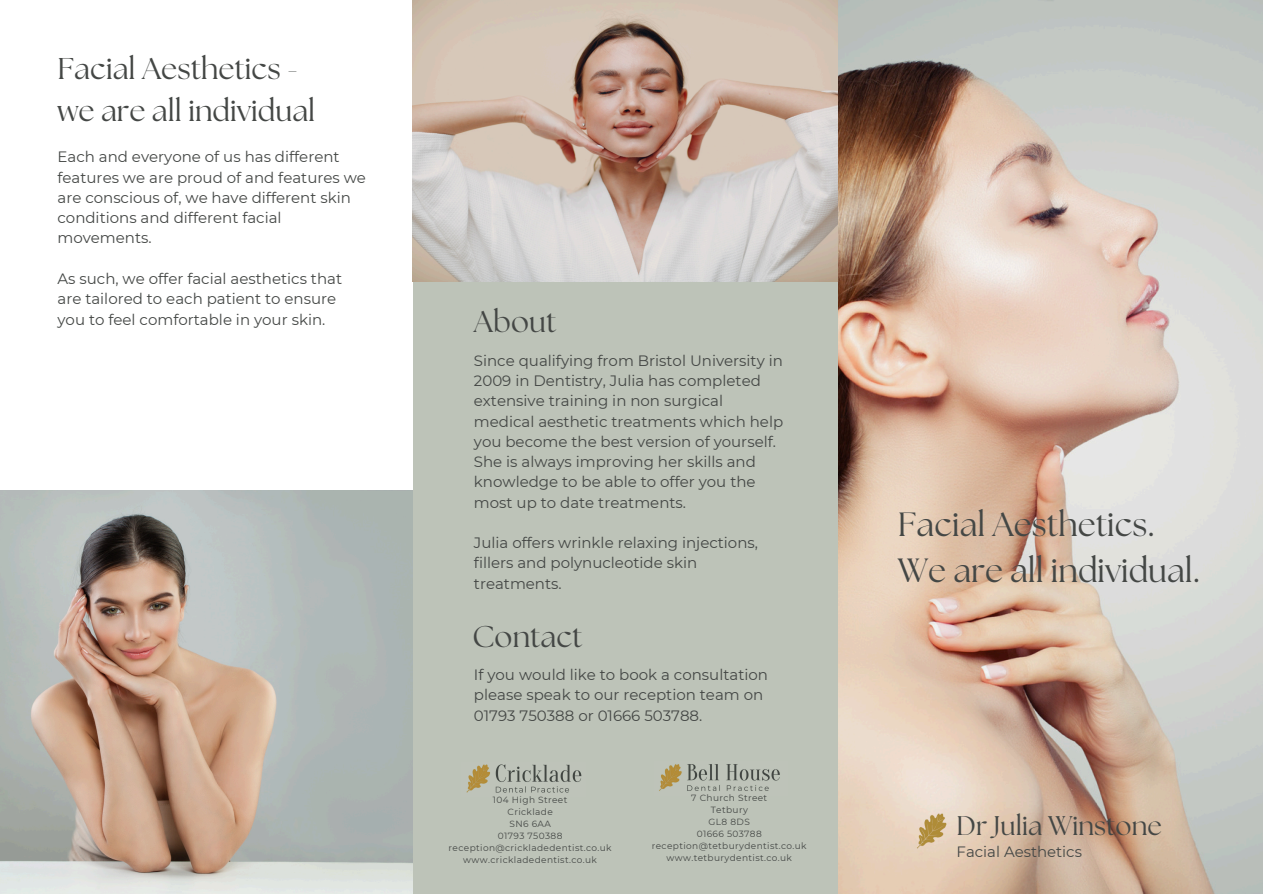
<style>
.page{position:relative;width:1263px;height:894px;background:#fff}
.page>*{position:absolute;margin:0;border:0;box-sizing:border-box;transform-origin:0 0}
.t1{font:33.45px/46.7px "The Seasons";color:#444745}
.t2{font:30px/41.7px "The Seasons";color:#444745}
.t3{font:26.85px "The Seasons";color:#444745}
.t4{font:15px/20.2px "Montserrat";color:#444745}
.t5{font:9px "Montserrat";letter-spacing:.04em;color:#444745}
</style>
<div class="page">
<img style="left:0;top:490px;width:413px;height:403px">
<div style="left:413px;top:0;width:454px;height:893px;background:#bdc3b8"></div>
<img style="left:413px;top:0;width:425px;height:281px">
<img style="left:838px;top:0;width:425px;height:893px">
<img style="left:906px;top:804px;width:43px;height:49px">
<img style="left:659px;top:764px;width:121px;height:27px">
<img style="left:466px;top:764px;width:116px;height:29px">
<h2 class="t2" style="left:57px;top:50px;width:259px">Facial Aesthetics - we are all individual</h2>
<p class="t4" style="left:57px;top:147px;width:310px">Each and everyone of us has different features we are proud of and features we are conscious of, we have different skin conditions and different facial movements.</p>
<p class="t4" style="left:57px;top:268px;width:286px">As such, we offer facial aesthetics that are tailored to each patient to ensure you to feel comfortable in your skin.</p>
<p class="t2" style="left:474px;top:303px;width:84px">About</p>
<p class="t4" style="left:474px;top:350px;width:311px">Since qualifying from Bristol University in 2009 in Dentistry, Julia has completed extensive training in non surgical medical aesthetic treatments which help you become the best version of yourself.<br>She is always improving her skills and knowledge to be able to offer you the most up to date treatments.</p>
<p class="t4" style="left:474px;top:532px;width:286px">Julia offers wrinkle relaxing injections, fillers and polynucleotide skin treatments.</p>
<p class="t2" style="left:472px;top:617px;width:112px">Contact</p>
<p class="t4" style="left:474px;top:664px;width:296px">If you would like to book a consultation please speak to our reception team on<br>01793 750388 or 01666 503788.</p>
<p class="t5" style="left:493px;top:794px;width:76px">104 High Street</p>
<p class="t5" style="left:507px;top:806px;width:47px">Cricklade</p>
<p class="t5" style="left:509px;top:818px;width:43px">SN6 6AA</p>
<p class="t5" style="left:498px;top:830px;width:66px">01793 750388</p>
<p class="t5" style="left:449px;top:842px;width:165px">reception@crickladedentist.co.uk</p>
<p class="t5" style="left:463px;top:854px;width:135px">www.crickladedentist.co.uk</p>
<p class="t5" style="left:691px;top:792px;width:78px">7 Church Street</p>
<p class="t5" style="left:711px;top:804px;width:39px">Tetbury</p>
<p class="t5" style="left:709px;top:816px;width:43px">GL8 8DS</p>
<h1 class="t5" style="left:697px;top:828px;width:67px">01666 503788</h1>
<p class="t5" style="left:652px;top:840px;width:156px">reception@tetburydentist.co.uk</p>
<h3 class="t5" style="left:666px;top:852px;width:127px">www.tetburydentist.co.uk</h3>
<h4 class="t1" style="left:898px;top:502px;width:304px">Facial Aesthetics.<br>We are all individual.</h4>
<p class="t3" style="left:957px;top:813px;width:207px">Dr Julia Winstone</p>
<p class="t4" style="left:957px;top:841px;width:127px">Facial Aesthetics</p>
</div>
